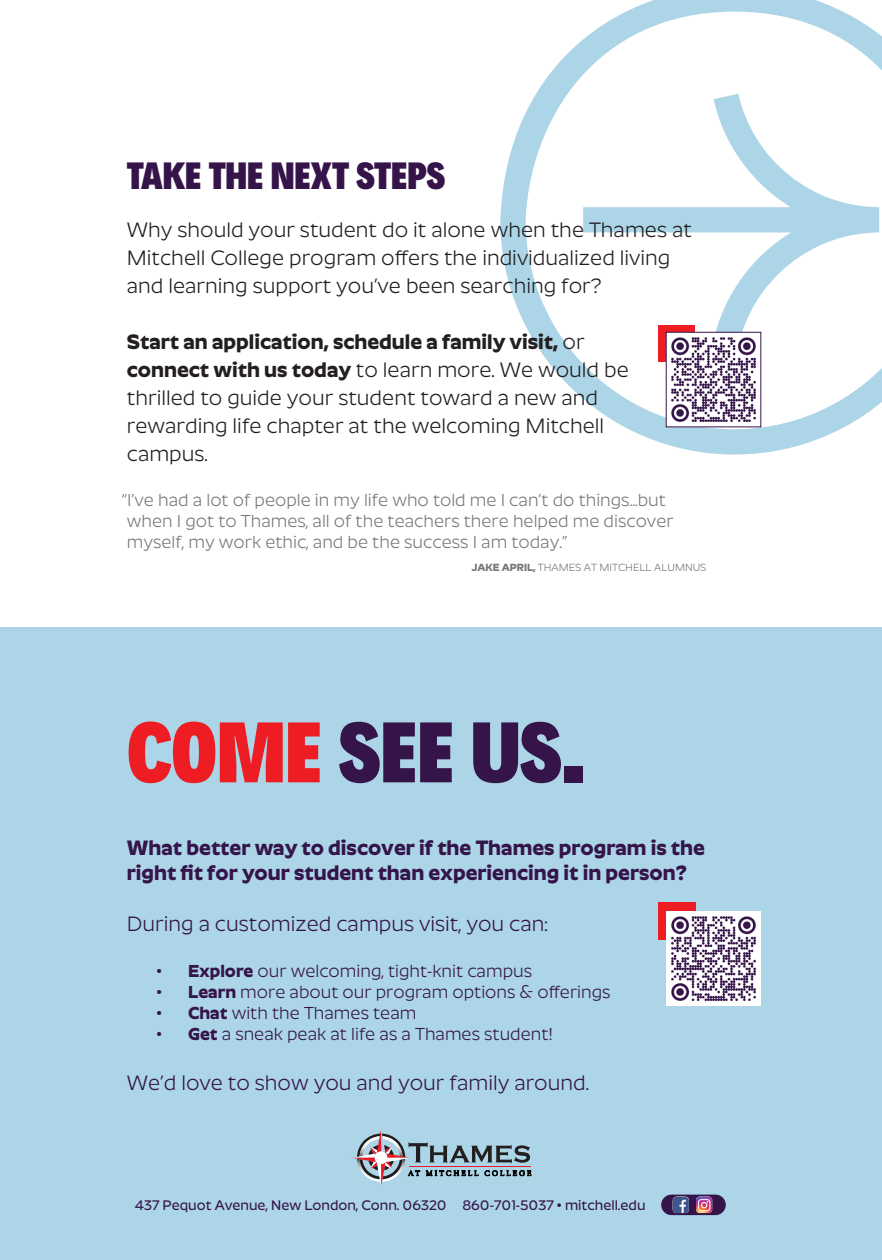
<style>
.page{position:relative;width:882px;height:1260px;background:#fff}
.page>*{position:absolute;margin:0;border:0;box-sizing:border-box;transform-origin:0 0}
.t1{font:900 86.8px "Decalotype";color:#35144a}
.t2{font:900 38.5px "Decalotype";color:#35144a}
.t3{font:21px/28px "Roundo";color:#231f20}
.t4{font:700 21px/25.2px "Roundo";color:#35144a}
.t5{font:21px "Roundo";color:#35144a}
.t6{font:17.5px/21px "Roundo";color:#76787b}
.t7{font:17.5px "Roundo";color:#35144a}
.t8{font:500 14px "Roundo";color:#35144a}
.t9{font:10.5px "Roundo";color:#76787b}
.t10{font:7.35px "Goudy Old Style T";letter-spacing:.3em;color:#040503}
.s1{font-weight:700}
.s2{color:#ee1d23}
</style>
<div class="page">
<svg style="left:500px;top:0;width:382px;height:455px"></svg>
<div style="left:0;top:628px;width:882px;height:632px;background:#acd5e8"></div>
<div style="left:661px;top:1195px;width:65px;height:20px;background:#35144a;border-radius:10px"></div>
<img style="left:673px;top:1197px;width:16px;height:16px">
<img style="left:696px;top:1197px;width:16px;height:16px">
<hr style="left:409px;top:1166px;width:122px;height:1px;background:#ec1b2b">
<svg style="left:352px;top:1132px;width:178px;height:53px"></svg>
<div style="left:375px;top:1151px;width:12px;height:13px;background:#fff;border-radius:50%"></div>
<div style="left:658px;top:902px;width:38px;height:38px;background:#ee1d23"></div>
<img style="left:666px;top:911px;width:94px;height:94px">
<svg style="left:658px;top:325px;width:37px;height:37px"></svg>
<img style="left:668px;top:334px;width:91px;height:91px">
<p class="t2" style="left:127px;top:149px;width:320px">TAKE THE NEXT STEPS</p>
<p class="t3" style="left:127px;top:216px;width:567px">Why should your student do it alone when the Thames at<br>Mitchell College program offers the individualized living and learning support you’ve been searching for?</p>
<p class="t3" style="left:127px;top:328px;width:504px"><span class="s1">Start an application, schedule a family visit,</span> or <span class="s1">connect with us today</span> to learn more. We would be thrilled to guide your student toward a new and rewarding life chapter at the welcoming Mitchell campus.</p>
<p class="t6" style="left:122px;top:490px;width:553px">“I’ve had a lot of people in my life who told me I can’t do things...but when I got to Thames, all of the teachers there helped me discover myself, my work ethic, and be the success I am today.”</p>
<p class="t9" style="left:472px;top:562px;width:236px"><span class="s1">JAKE APRIL,</span> THAMES AT MITCHELL ALUMNUS</p>
<p class="t1" style="left:127px;top:692px;width:461px"><span class="s2">COME</span> SEE US.</p>
<p class="t4" style="left:127px;top:835px;width:580px">What better way to discover if the Thames program is the right fit for your student than experiencing it in person?</p>
<p class="t5" style="left:127px;top:912px;width:422px">During a customized campus visit, you can:</p>
<p class="t7" style="left:157px;top:961px;width:377px">• <span class="s1">Explore</span> our welcoming, tight-knit campus</p>
<p class="t7" style="left:157px;top:982px;width:455px">• <span class="s1">Learn</span> more about our program options &amp; offerings</p>
<p class="t7" style="left:157px;top:1003px;width:261px">• <span class="s1">Chat</span> with the Thames team</p>
<p class="t7" style="left:157px;top:1024px;width:398px">• <span class="s1">Get</span> a sneak peak at life as a Thames student!</p>
<p class="t5" style="left:127px;top:1071px;width:464px">We’d love to show you and your family around.</p>
<p class="t10" style="left:408px;top:1169px;width:124px">AT MITCHELL COLLEGE</p>
<p class="t8" style="left:135px;top:1197px;width:512px">437 Pequot Avenue, New London, Conn. 06320 860-701-5037 • mitchell.edu</p>
</div>
